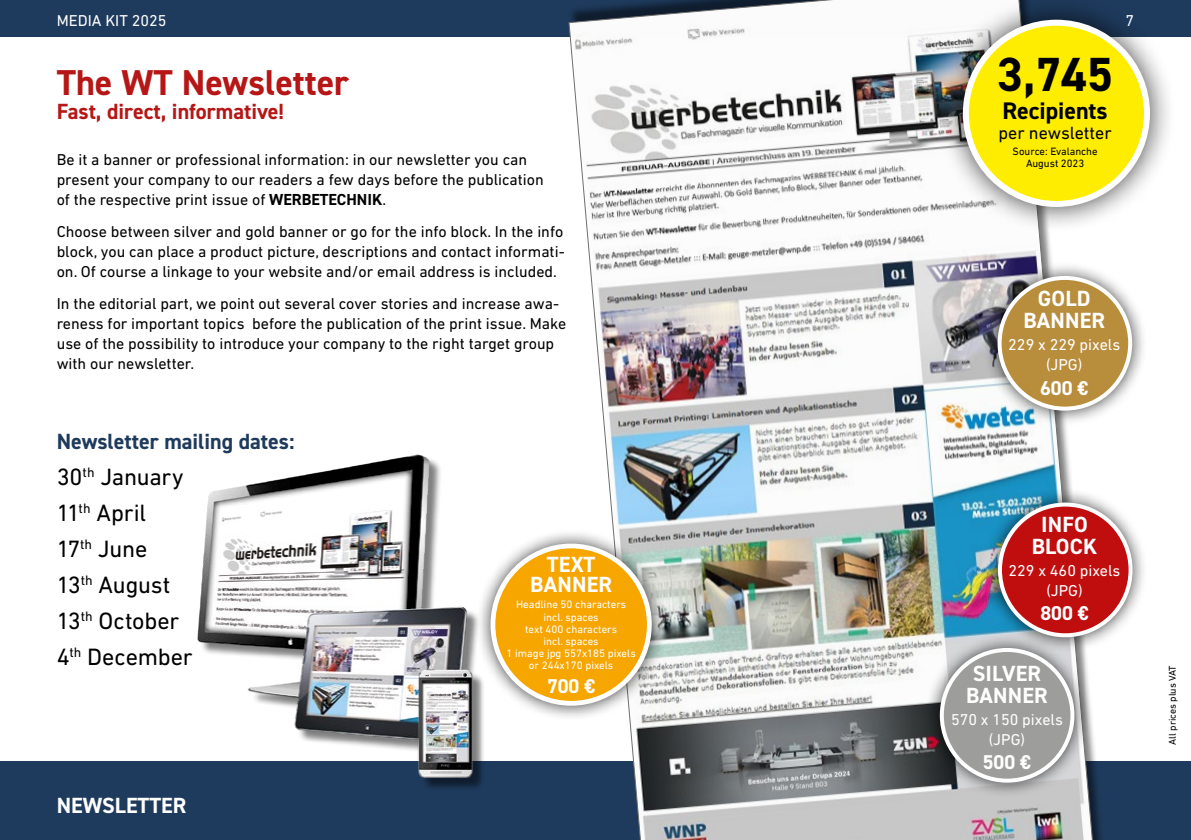
<style>
.page{position:relative;width:1191px;height:840px;background:#fff}
.page>*{position:absolute;margin:0;border:0;box-sizing:border-box;transform-origin:0 0}
.t1{font:700 48px "DIN2014";color:#000}
.t2{font:700 36px "DIN2014";color:#b61615}
.t3{font:24px/36px "DIN Next LT Pro";letter-spacing:-.01em;color:#000}
.t4{font:700 24px "DIN2014";color:#000}
.t5{font:700 22px/22px "DIN2014";letter-spacing:.01em;color:#fff;text-align:center}
.t6{font:700 22px "DIN2014";color:#b61615}
.t7{font:700 22px "DIN2014";color:#1e3a5c}
.t8{font:700 20px "DIN2014";color:#fff}
.t9{font:18px "DIN Next LT Pro";letter-spacing:-.005em;color:#000}
.t10{font:16px/20px "DIN Next LT Pro";color:#000}
.t11{font:16px/20px "DIN Next LT Pro";color:#fff;text-align:center}
.t12{font:11px/12px "DIN Next LT Pro";color:#fff;text-align:center}
.t13{font:10.8px/12px "DIN Next LT Pro";letter-spacing:-.005em;color:#000;text-align:center}
.t14{font:10px "DIN Next LT Pro";color:#000}
.s1{font-family:"DIN2014";font-weight:700}
</style>
<div class="page">
<div style="left:0;top:0;width:1191px;height:37px;background:#1e3a5c"></div>
<div style="left:0;top:761px;width:1191px;height:78px;background:#1e3a5c"></div>
<img style="left:568px;top:0;width:533px;height:839px">
<div style="left:924px;top:632px;width:166px;height:165px;background:#000;opacity:.75"></div>
<div style="left:941px;top:649px;width:131px;height:131px;background:#9d9d9c;border-radius:50%"></div>
<div style="left:939px;top:647px;width:135px;height:135px;border:4px solid #fff;border-radius:50%"></div>
<img style="left:197px;top:454px;width:287px;height:330px">
<div style="left:475px;top:527px;width:192px;height:193px;background:#000;opacity:.75"></div>
<div style="left:493px;top:545px;width:156px;height:158px;background:#f7a600;border-radius:50%"></div>
<div style="left:490px;top:543px;width:162px;height:162px;border:5px solid #fff;border-radius:50%"></div>
<div style="left:937px;top:0;width:239px;height:233px;background:#000;opacity:.75"></div>
<div style="left:966px;top:23px;width:181px;height:181px;background:#ffed00;border-radius:50%"></div>
<div style="left:963px;top:20px;width:187px;height:187px;border:6px solid #fff;border-radius:50%"></div>
<div style="left:982px;top:486px;width:166px;height:166px;background:#000;opacity:.75"></div>
<div style="left:1000px;top:504px;width:130px;height:131px;background:#c00d0e;border-radius:50%"></div>
<div style="left:998px;top:502px;width:134px;height:135px;border:4px solid #fff;border-radius:50%"></div>
<div style="left:982px;top:260px;width:165px;height:166px;background:#000;opacity:.75"></div>
<div style="left:999px;top:278px;width:131px;height:130px;background:#b88d3c;border-radius:50%"></div>
<div style="left:997px;top:276px;width:135px;height:134px;border:4px solid #fff;border-radius:50%"></div>
<p class="t11" style="left:57px;top:11px;width:111px">MEDIA KIT 2025</p>
<p class="t11" style="left:1125px;top:11px;width:10px">7</p>
<p class="t11" style="left:158px;top:11px;width:10px">4</p>
<h2 class="t2" style="left:57px;top:59px;width:294px">The WT Newsletter</h2>
<h3 class="t6" style="left:57px;top:97px;width:229px">Fast, direct, informative!</h3>
<p class="t10" style="left:57px;top:149px;width:488px">Be it a banner or professional information: in our newsletter you can present your company to our readers a few days before the publication of the respective print issue of <span class="s1">WERBETECHNIK</span>.</p>
<p class="t10" style="left:57px;top:221px;width:509px;text-align:justify">Choose between silver and gold banner or go for the info block. In the info block, you can place a product picture, descriptions and contact informati&shy;on. Of course a linkage to your website and/or email address is included.</p>
<p class="t10" style="left:57px;top:293px;width:511px">In the editorial part, we point out several cover stories and increase awa&shy;reness for important topics before the publication of the print issue. Make use of the possibility to introduce your company to the right target group with our newsletter.</p>
<h3 class="t7" style="left:57px;top:426px;width:239px">Newsletter mailing dates:</h3>
<h3 class="t3" style="left:57px;top:458px;width:137px">30<sup>th</sup> January<br>11<sup>th</sup> April<br>17<sup>th</sup> June<br>13<sup>th</sup> August<br>13<sup>th</sup> October<br>4<sup>th</sup> December</h3>
<h3 class="t5" style="left:57px;top:793px;width:131px">NEWSLETTER</h3>
<h3 class="t5" style="left:530px;top:554px;width:83px;line-height:20px">TEXT<br>BANNER</h3>
<p class="t12" style="left:506px;top:598px;width:131px">Headline 50 characters incl. spaces<br>text 400 characters<br>incl. spaces<br>1 image jpg 557x185 pixels or 244x170 pixels</p>
<p class="t8" style="left:547px;top:672px;width:50px">700 €</p>
<h1 class="t1" style="left:997px;top:43px;width:117px">3,745</h1>
<h3 class="t4" style="left:1002px;top:95px;width:107px">Recipients</h3>
<p class="t9" style="left:998px;top:123px;width:115px">per newsletter</p>
<p class="t13" style="left:1012px;top:145px;width:86px">Source: Evalanche<br>August 2023</p>
<h3 class="t5" style="left:1023px;top:287px;width:83px">GOLD<br>BANNER</h3>
<p class="t11" style="left:1008px;top:334px;width:113px">229 x 229 pixels (JPG)</p>
<p class="t8" style="left:1040px;top:374px;width:50px">600 €</p>
<h3 class="t5" style="left:1031px;top:513px;width:67px">INFO<br>BLOCK</h3>
<p class="t11" style="left:1008px;top:560px;width:113px">229 x 460 pixels (JPG)</p>
<p class="t8" style="left:1040px;top:600px;width:50px">800 €</p>
<h3 class="t5" style="left:966px;top:662px;width:83px">SILVER<br>BANNER</h3>
<p class="t11" style="left:951px;top:709px;width:113px">570 x 150 pixels (JPG)</p>
<p class="t8" style="left:982px;top:748px;width:50px">500 €</p>
<p class="t14" style="left:1166px;top:744px;width:81px;rotate:-90deg">All prices plus VAT</p>
</div>
